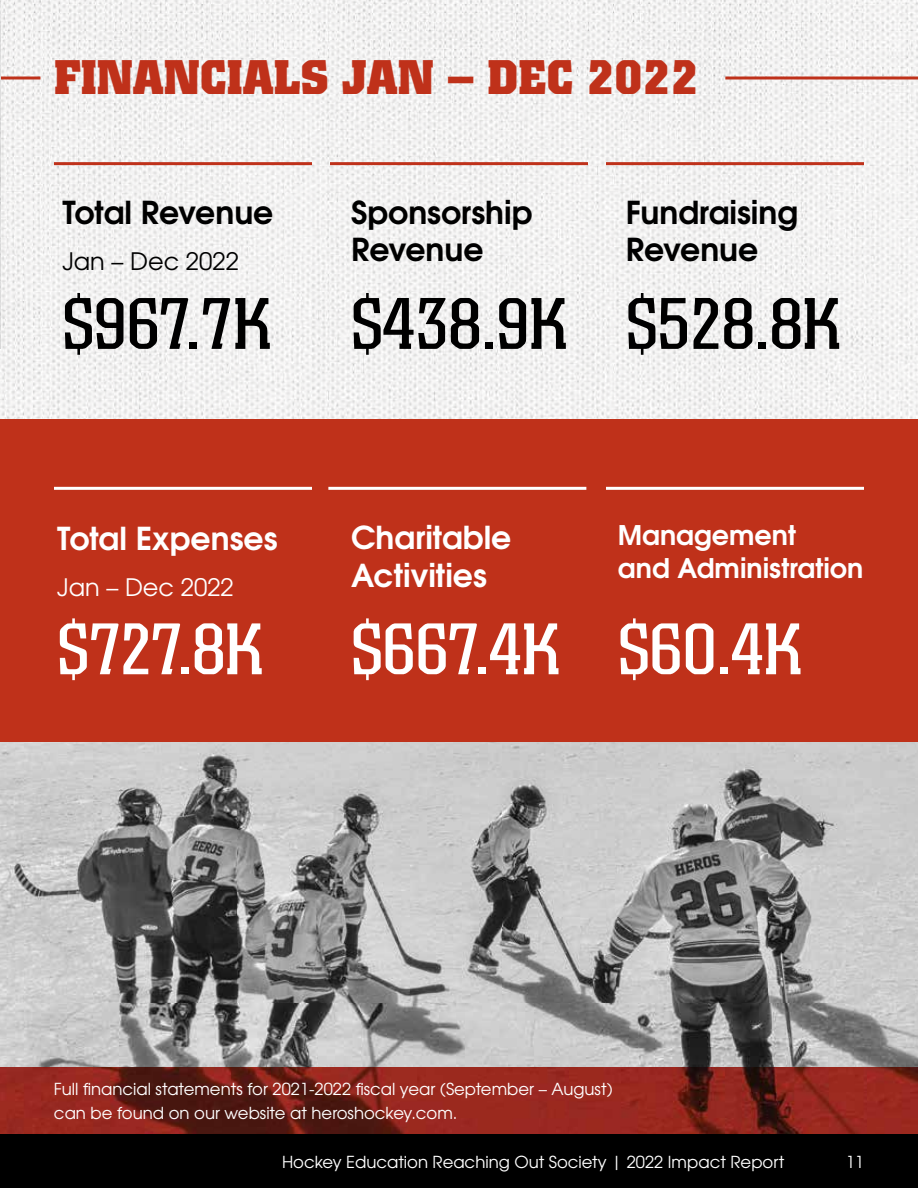
<style>
.page{position:relative;width:918px;height:1188px;background:#fff}
.page>*{position:absolute;margin:0;border:0;box-sizing:border-box;transform-origin:0 0}
.t1{font:72px "Colossalis";color:#000}
.t2{font:72px "Colossalis";color:#fff}
.t3{font:700 48px "Colossalis BQ";color:#bf311a}
.t4{font:700 31.5px/37.8px "Te X Gyre Adventor";color:#000}
.t5{font:700 31.5px/37.8px "Te X Gyre Adventor";color:#fff}
.t6{font:700 27px/32.4px "Te X Gyre Adventor";color:#fff}
.t7{font:24px "Te X Gyre Adventor";color:#fff}
.t8{font:24px "Te X Gyre Adventor";color:#000}
.t9{font:16.5px/24px "Te X Gyre Adventor";color:#fff}
</style>
<div class="page">
<img style="left:1px;top:0;width:917px;height:419px">
<div style="left:0;top:419px;width:918px;height:324px;background:#bf311a"></div>
<svg style="left:1px;top:76px;width:39px;height:4px"></svg>
<svg style="left:725px;top:76px;width:193px;height:4px"></svg>
<img style="left:0;top:743px;width:918px;height:325px">
<svg style="left:0;top:1068px;width:918px;height:66px;background:#82231b"></svg>
<hr style="left:606px;top:487px;width:258px;height:3px;background:#fff">
<hr style="left:328px;top:487px;width:258px;height:3px;background:#fff">
<hr style="left:54px;top:487px;width:258px;height:3px;background:#fff">
<hr style="left:0;top:0;width:1px;height:349px;background:#000">
<img style="left:0;top:349px;width:1px;height:241px">
<div style="left:0;top:1134px;width:918px;height:54px;background:#000"></div>
<hr style="left:606px;top:162px;width:258px;height:3px;background:#bf311a">
<hr style="left:330px;top:162px;width:258px;height:3px;background:#bf311a">
<hr style="left:54px;top:162px;width:258px;height:3px;background:#bf311a">
<h2 class="t3" style="left:54px;top:49px;width:646px">FINANCIALS JAN – DEC 2022</h2>
<h3 class="t4" style="left:62px;top:190px;width:213px">Total Revenue</h3>
<h3 class="t8" style="left:62px;top:243px;width:178px">Jan – Dec 2022</h3>
<h1 class="t1" style="left:62px;top:283px;width:210px">$967.7K</h1>
<h3 class="t5" style="left:57px;top:516px;width:222px">Total Expenses</h3>
<h3 class="t7" style="left:57px;top:568px;width:178px">Jan – Dec 2022</h3>
<h1 class="t2" style="left:57px;top:608px;width:207px">$727.8K</h1>
<h3 class="t4" style="left:351px;top:190px;width:183px">Sponsorship<br>Revenue</h3>
<h1 class="t1" style="left:351px;top:283px;width:217px">$438.9K</h1>
<h3 class="t4" style="left:626px;top:190px;width:174px">Fundraising<br>Revenue</h3>
<h1 class="t1" style="left:626px;top:283px;width:216px">$528.8K</h1>
<h3 class="t5" style="left:351px;top:515px;width:162px">Charitable<br>Activities</h3>
<h1 class="t2" style="left:351px;top:608px;width:452px">$667.4K $60.4K</h1>
<h3 class="t6" style="left:618px;top:516px;width:247px">Management<br>and Administration</h3>
<p class="t9" style="left:54px;top:1076px;width:560px">Full financial statements for 2021-2022 fiscal year (September – August) can be found on our website at heroshockey.com.</p>
<p class="t9" style="left:282px;top:1149px;width:504px">Hockey Education Reaching Out Society | 2022 Impact Report</p>
<p class="t9" style="left:846px;top:1149px;width:20px">11</p>
</div>
